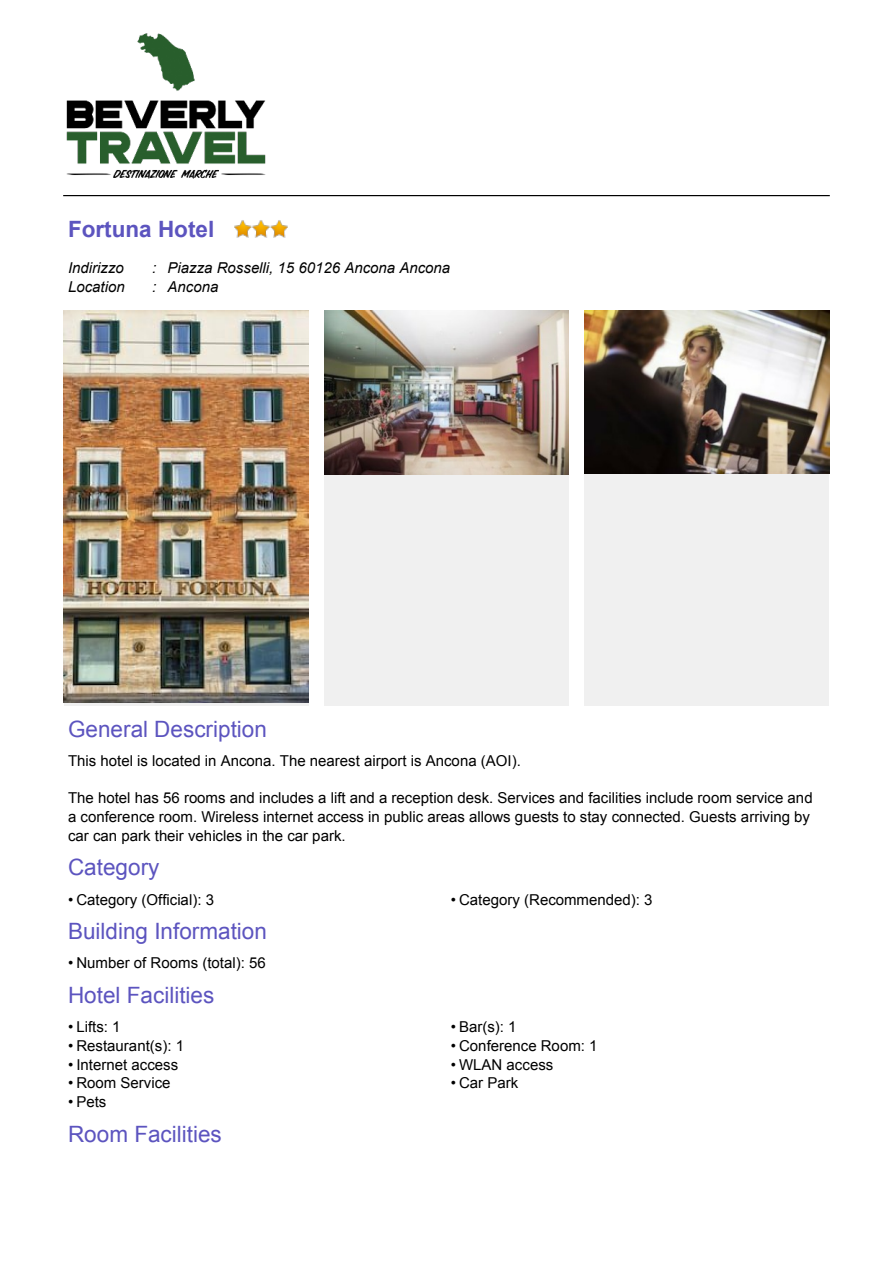
<style>
.page{position:relative;width:893px;height:1263px;background:#fff}
.page>*{position:absolute;margin:0;border:0;box-sizing:border-box;transform-origin:0 0}
.t1{font:22.5px "Arial";color:#5c54bf}
.t2{font:700 22.5px "Arial";color:#5c54bf}
.t3{font:15px/18.8px "Arial";color:#000}
.t4{font:italic 15px "Arial";color:#000}
</style>
<div class="page">
<div style="left:584px;top:311px;width:245px;height:395px;background:#f0f0f0"></div>
<div style="left:324px;top:311px;width:245px;height:395px;background:#f0f0f0"></div>
<hr style="left:64px;top:195px;width:765px;height:1px;background:#000">
<img style="left:234px;top:220px;width:54px;height:17px">
<img style="left:64px;top:311px;width:245px;height:391px">
<img style="left:324px;top:311px;width:245px;height:164px">
<img style="left:584px;top:311px;width:245px;height:163px">
<img style="left:63px;top:33px;width:203px;height:163px">
<h1 class="t2" style="left:68px;top:220px;width:148px">Fortuna Hotel</h1>
<p class="t4" style="left:68px;top:262px;width:57px">Indirizzo</p>
<p class="t4" style="left:152px;top:262px;width:300px">: Piazza Rosselli, 15 60126 Ancona Ancona</p>
<p class="t4" style="left:68px;top:281px;width:58px">Location</p>
<p class="t4" style="left:152px;top:281px;width:68px">: Ancona</p>
<h1 class="t1" style="left:68px;top:720px;width:200px">General Description</h1>
<p class="t3" style="left:68px;top:752px;width:454px">This hotel is located in Ancona. The nearest airport is Ancona (AOI).</p>
<p class="t3" style="left:68px;top:790px;width:746px">The hotel has 56 rooms and includes a lift and a reception desk. Services and facilities include room service and a conference room. Wireless internet access in public areas allows guests to stay connected. Guests arriving by car can park their vehicles in the car park.</p>
<h1 class="t1" style="left:68px;top:859px;width:93px">Category</h1>
<p class="t3" style="left:68px;top:891px;width:147px">• Category (Official): 3</p>
<p class="t3" style="left:451px;top:891px;width:203px">• Category (Recommended): 3</p>
<h1 class="t1" style="left:68px;top:923px;width:200px">Building Information</h1>
<p class="t3" style="left:68px;top:955px;width:199px">• Number of Rooms (total): 56</p>
<h1 class="t1" style="left:68px;top:986px;width:148px">Hotel Facilities</h1>
<p class="t3" style="left:68px;top:1019px;width:54px">• Lifts: 1</p>
<p class="t3" style="left:451px;top:1019px;width:67px">• Bar(s): 1</p>
<p class="t3" style="left:68px;top:1037px;width:117px">• Restaurant(s): 1</p>
<p class="t3" style="left:451px;top:1037px;width:148px">• Conference Room: 1</p>
<p class="t3" style="left:68px;top:1056px;width:112px">• Internet access</p>
<p class="t3" style="left:451px;top:1056px;width:104px">• WLAN access</p>
<p class="t3" style="left:68px;top:1075px;width:104px">• Room Service</p>
<p class="t3" style="left:451px;top:1075px;width:69px">• Car Park</p>
<p class="t3" style="left:68px;top:1094px;width:40px">• Pets</p>
<h1 class="t1" style="left:68px;top:1125px;width:155px">Room Facilities</h1>
</div>
